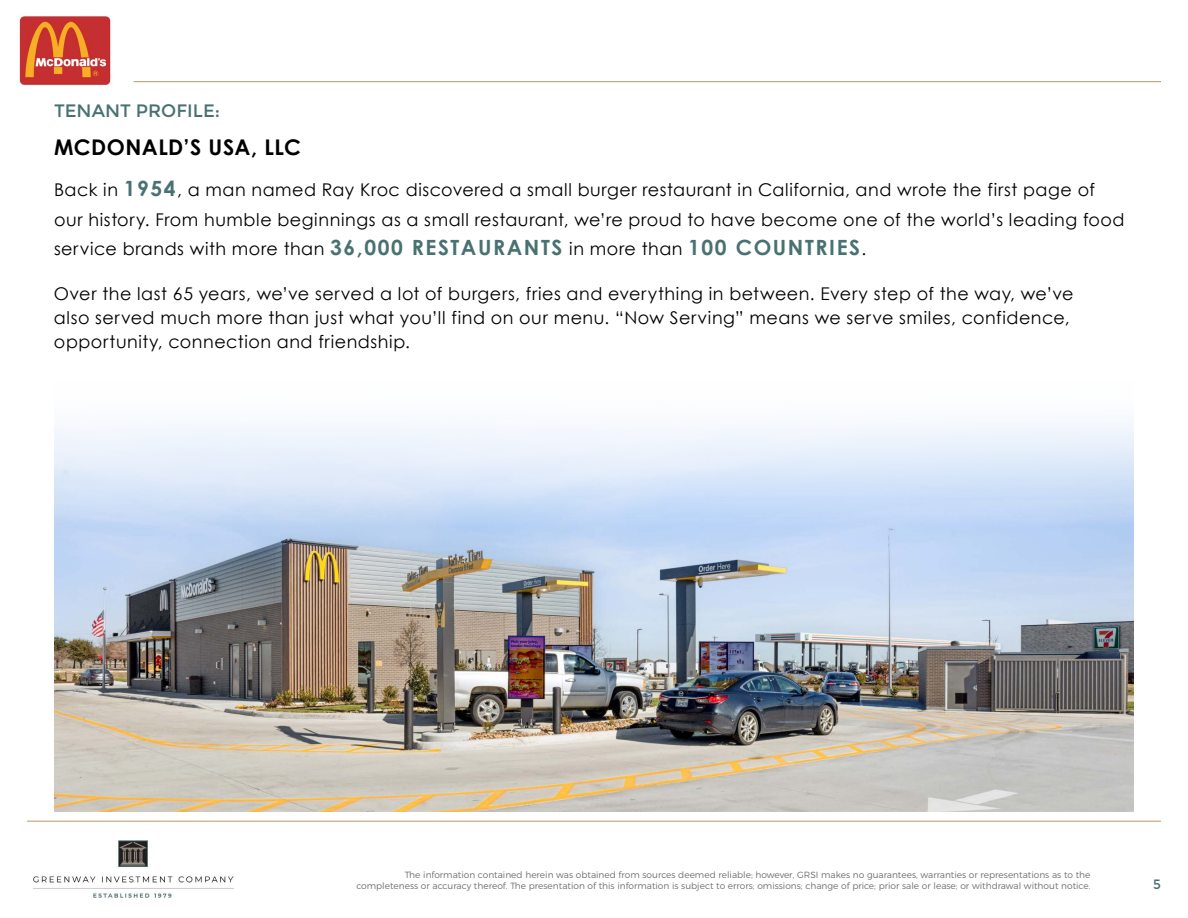
<style>
.page{position:relative;width:1188px;height:918px;background:#fff}
.page>*{position:absolute;margin:0;border:0;box-sizing:border-box;transform-origin:0 0}
.t1{font:700 21.6px "Century Gothic";letter-spacing:.02em;color:#000}
.t2{font:18px "Montserrat";color:#487171}
.t3{font:17.55px/29.1px "Century Gothic";letter-spacing:.03em;color:#000}
.t4{font:13.5px "Montserrat";color:#487171}
.t5{font:300 9px/10.8px "Montserrat";color:#6f6b6b;text-align:right}
.s1{font-weight:700;font-size:21px;color:#487171}
</style>
<div class="page">
<img style="left:33px;top:840px;width:201px;height:58px">
<hr style="left:133px;top:81px;width:1028px;height:1px;background:#b7985f">
<hr style="left:27px;top:821px;width:1134px;height:1px;background:#b7985f">
<img style="left:19px;top:16px;width:92px;height:70px">
<img style="left:54px;top:422px;width:1080px;height:390px">
<p class="t2" style="left:54px;top:100px;width:168px">TENANT PROFILE:</p>
<p class="t1" style="left:54px;top:131px;width:248px">MCDONALD’S USA, LLC</p>
<p class="t3" style="left:54px;top:175px;width:1072px">Back in <span class="s1">1954</span>, a man named Ray Kroc discovered a small burger restaurant in California, and wrote the first page of our history. From humble beginnings as a small restaurant, we’re proud to have become one of the world’s leading food service brands with more than <span class="s1">36,000 RESTAURANTS</span> in more than <span class="s1">100 COUNTRIES</span>.</p>
<p class="t3" style="left:54px;top:281px;width:1021px;line-height:24px">Over the last 65 years, we’ve served a lot of burgers, fries and everything in between. Every step of the way, we’ve also served much more than just what you’ll find on our menu. “Now Serving” means we serve smiles, confidence, opportunity, connection and friendship.</p>
<p class="t5" style="left:356px;top:868px;width:736px">The information contained herein was obtained from sources deemed reliable; however, GRSI makes no guarantees, warranties or representations as to the completeness or accuracy thereof. The presentation of this information is subject to errors; omissions; change of price; prior sale or lease; or withdrawal without notice.</p>
<p class="t4" style="left:1153px;top:876px;width:9px">5</p>
</div>
